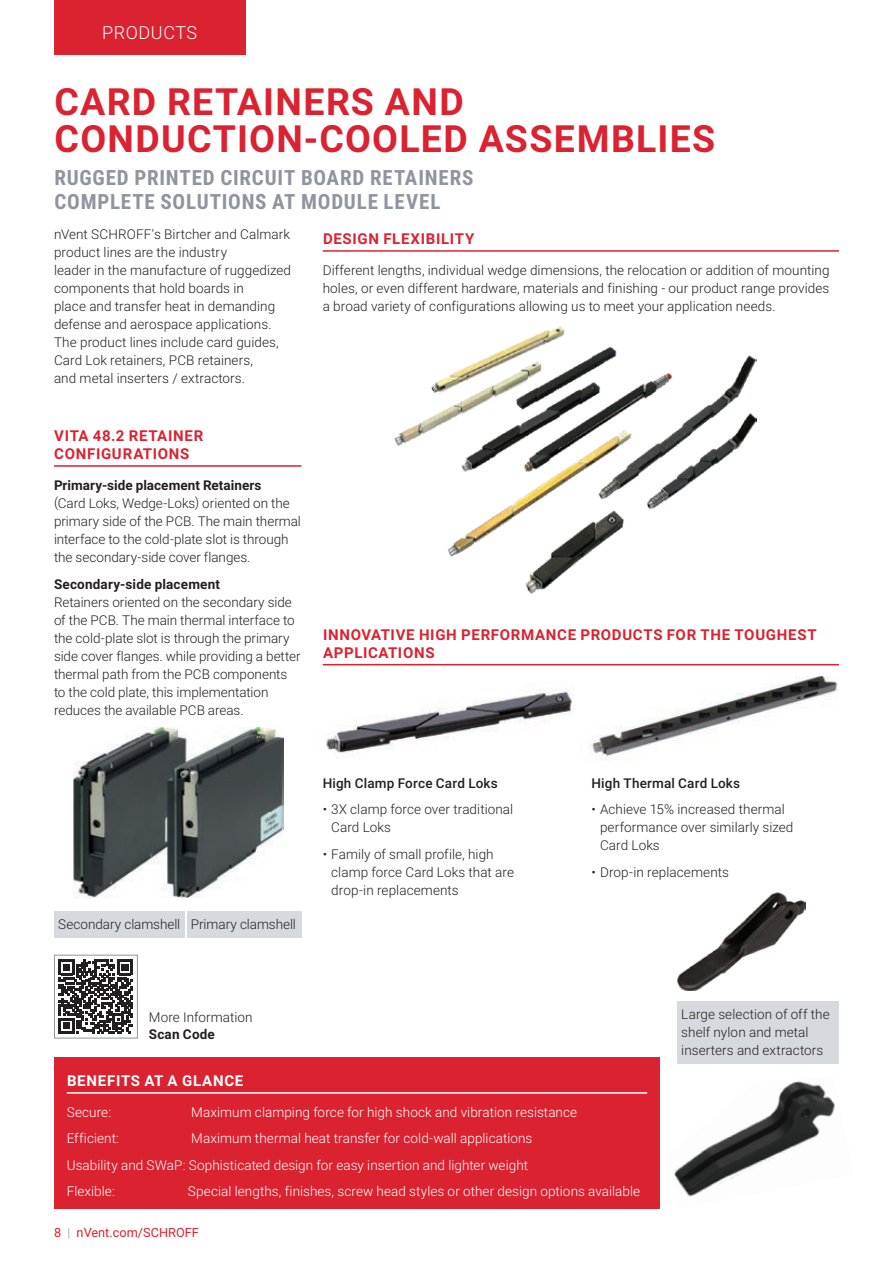
<style>
.page{position:relative;width:893px;height:1263px;background:#fff}
.page>*{position:absolute;margin:0;border:0;box-sizing:border-box;transform-origin:0 0}
.t1{font:700 37.5px/37.5px "Roboto";letter-spacing:.035em;color:#db2230}
.Subheader{font:700 21px/24px "Roboto Condensed";letter-spacing:.04em;color:#8f959e}
.t2{font:300 18px "Roboto";letter-spacing:.03em;color:#fff}
.Subheading_Level_1{font:700 15px/18px "Roboto";letter-spacing:.045em;color:#db2230}
.Subheading_Level_1-2{font:700 15px "Roboto";letter-spacing:.05em;color:#fff}
.Last_bullet{font:300 13.5px/18px "Roboto";letter-spacing:-.005em;color:#231f20}
.Body_Text{font:300 13.5px/18px "Roboto";letter-spacing:.005em;color:#231f20}
.Last_bullet-2{font:300 13.5px "Roboto";letter-spacing:.005em;color:#fff}
.Last_bullet-3{font:500 13.5px "Roboto";letter-spacing:.015em;color:#231f20}
.Last_bullet-4{font:700 13.5px "Roboto";letter-spacing:.015em;color:#231f20}
.t3{font:12.75px "Roboto";color:#db2230}
.s1{font-weight:700}
.s2{font-weight:300;color:#8f959e}
</style>
<div class="page">
<div style="left:54px;top:0;width:191px;height:54px;background:#db2230"></div>
<img style="left:394px;top:327px;width:362px;height:267px">
<hr style="left:323px;top:250px;width:516px;height:2px;background:#db2230">
<hr style="left:54px;top:465px;width:247px;height:2px;background:#db2230">
<hr style="left:323px;top:664px;width:516px;height:1px;background:#db2230">
<div style="left:54px;top:1058px;width:606px;height:151px;background:#db2230"></div>
<hr style="left:67px;top:1092px;width:580px;height:2px;background:#fff">
<img style="left:677px;top:893px;width:129px;height:98px">
<svg style="left:59px;top:959px;width:74px;height:75px"></svg>
<div style="left:54px;top:955px;width:84px;height:83px;border:1px solid #8f959e"></div>
<img style="left:74px;top:727px;width:209px;height:170px">
<img style="left:326px;top:689px;width:247px;height:64px">
<img style="left:591px;top:676px;width:247px;height:84px">
<img style="left:674px;top:1081px;width:161px;height:116px">
<div style="left:54px;top:911px;width:131px;height:26px;background:#d6dade"></div>
<div style="left:187px;top:911px;width:114px;height:26px;background:#d6dade"></div>
<div style="left:677px;top:1001px;width:162px;height:63px;background:#d6dade"></div>
<p class="t2" style="left:102px;top:20px;width:97px">PRODUCTS</p>
<p class="t1" style="left:55px;top:81px;width:662px">CARD RETAINERS AND<br>CONDUCTION-COOLED ASSEMBLIES</p>
<p class="Subheader" style="left:54px;top:164px;width:420px">RUGGED PRINTED CIRCUIT BOARD RETAINERS<br>COMPLETE SOLUTIONS AT MODULE LEVEL</p>
<p class="Body_Text" style="left:54px;top:225px;width:239px">nVent SCHROFF's Birtcher and Calmark product lines are the industry<br>leader in the manufacture of ruggedized components that hold boards in<br>place and transfer heat in demanding defense and aerospace applications.<br>The product lines include card guides, Card Lok retainers, PCB retainers,<br>and metal inserters / extractors.</p>
<p class="Subheading_Level_1" style="left:54px;top:426px;width:151px">VITA 48.2 RETAINER<br>CONFIGURATIONS</p>
<p class="Last_bullet" style="left:54px;top:476px;width:249px"><span class="s1">Primary-side placement Retainers<br></span>(Card Loks, Wedge-Loks) oriented on the primary side of the PCB. The main thermal interface to the cold-plate slot is through the secondary-side cover flanges.</p>
<p class="Last_bullet" style="left:54px;top:574px;width:248px"><span class="s1">Secondary-side placement<br></span>Retainers oriented on the secondary side of the PCB. The main thermal interface to the cold-plate slot is through the primary side cover flanges. while providing a better thermal path from the PCB components to the cold plate, this implementation reduces the available PCB areas.</p>
<p class="Subheading_Level_1" style="left:323px;top:229px;width:153px">DESIGN FLEXIBILITY</p>
<p class="Last_bullet" style="left:323px;top:261px;width:508px;text-align:justify">Different lengths, individual wedge dimensions, the relocation or addition of mounting holes, or even different hardware, materials and finishing - our product range provides a broad variety of configurations allowing us to meet your application needs.</p>
<p class="Subheading_Level_1" style="left:323px;top:625px;width:495px">INNOVATIVE HIGH PERFORMANCE PRODUCTS FOR THE TOUGHEST<br>APPLICATIONS</p>
<p class="Last_bullet" style="left:58px;top:915px;width:124px">Secondary clamshell</p>
<p class="Last_bullet" style="left:191px;top:915px;width:107px">Primary clamshell</p>
<p class="Last_bullet-3" style="left:323px;top:774px;width:176px">High Clamp Force Card Loks</p>
<p class="Body_Text" style="left:331px;top:800px;width:183px;text-indent:-9px">• 3X clamp force over traditional<br>Card Loks</p>
<p class="Body_Text" style="left:331px;top:845px;width:184px;text-indent:-9px">• Family of small profile, high clamp force Card Loks that are drop-in replacements</p>
<p class="Last_bullet-3" style="left:591px;top:774px;width:150px">High Thermal Card Loks</p>
<p class="Body_Text" style="left:600px;top:800px;width:195px;text-indent:-9px">• Achieve 15% increased thermal performance over similarly sized<br>Card Loks</p>
<p class="Body_Text" style="left:591px;top:863px;width:139px">• Drop-in replacements</p>
<p class="Last_bullet" style="left:149px;top:1008px;width:105px">More Information</p>
<p class="Last_bullet-4" style="left:149px;top:1024px;width:68px">Scan Code</p>
<p class="Body_Text" style="left:681px;top:1005px;width:150px">Large selection of off the shelf nylon and metal inserters and extractors</p>
<p class="Subheading_Level_1-2" style="left:67px;top:1070px;width:178px">BENEFITS AT A GLANCE</p>
<p class="Last_bullet-2" style="left:67px;top:1103px;width:46px">Secure:</p>
<p class="Last_bullet-2" style="left:191px;top:1103px;width:388px">Maximum clamping force for high shock and vibration resistance</p>
<p class="Last_bullet-2" style="left:67px;top:1129px;width:54px">Efficient:</p>
<p class="Last_bullet-2" style="left:191px;top:1129px;width:343px">Maximum thermal heat transfer for cold-wall applications</p>
<p class="Last_bullet-2" style="left:67px;top:1156px;width:463px">Usability and SWaP: Sophisticated design for easy insertion and lighter weight</p>
<p class="Last_bullet-2" style="left:67px;top:1182px;width:50px">Flexible:</p>
<p class="Last_bullet-2" style="left:188px;top:1182px;width:454px">Special lengths, finishes, screw head styles or other design options available</p>
<p class="t3" style="left:54px;top:1223px;width:146px">8 <span class="s2">|</span> nVent.com/SCHROFF</p>
</div>
